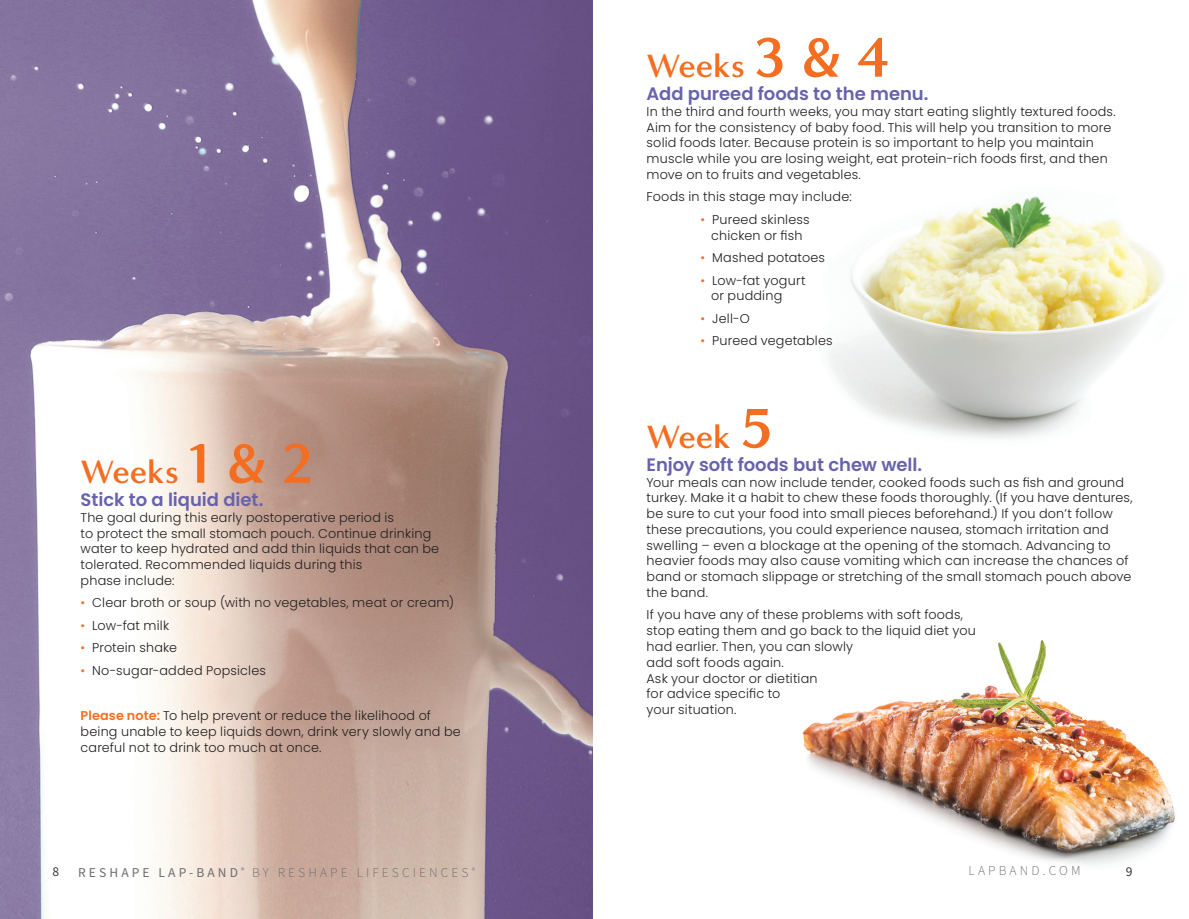
<style>
.page{position:relative;width:1189px;height:919px;background:#fff}
.page>*{position:absolute;margin:0;border:0;box-sizing:border-box;transform-origin:0 0}
.t1{font:700 33px "Minerva Modern";color:#f36e21}
.t2{font:600 18px "Poppins";letter-spacing:-.005em;color:#6862ac}
.t3{font:300 13.5px "Source Sans Pro";letter-spacing:.23em;color:#6e6d71}
.t4{font:13.5px "Source Sans Pro";color:#373835}
.Paragraph_Style_body{font:300 12.75px/15.8px "Poppins";letter-spacing:.015em;color:#231f20}
.s1{font-size:57px}
.s2{color:#f36e21}
.s3{font-weight:600;color:#f36e21}
.s4{font-weight:400}
</style>
<div class="page">
<img style="left:802px;top:640px;width:373px;height:225px">
<img style="left:828px;top:196px;width:335px;height:243px">
<img style="left:0;top:0;width:593px;height:918px">
<p class="t1" style="left:81px;top:451px;width:235px">Weeks <span class="s1">1 &amp; 2</span></p>
<p class="t2" style="left:81px;top:489px;width:184px">Stick to a liquid diet.</p>
<p class="Paragraph_Style_body" style="left:81px;top:509px;width:360px">The goal during this early postoperative period is<br>to protect the small stomach pouch. Continue drinking water to keep hydrated and add thin liquids that can be tolerated. Recommended liquids during this<br>phase include:</p>
<p class="Paragraph_Style_body" style="left:81px;top:595px;width:375px"><span class="s2">•</span> Clear broth or soup (with no vegetables, meat or cream)</p>
<p class="Paragraph_Style_body" style="left:81px;top:617px;width:90px"><span class="s2">•</span> Low-fat milk</p>
<p class="Paragraph_Style_body" style="left:81px;top:640px;width:98px"><span class="s2">•</span> Protein shake</p>
<p class="Paragraph_Style_body" style="left:81px;top:662px;width:187px"><span class="s2">•</span> No-sugar-added Popsicles</p>
<p class="Paragraph_Style_body" style="left:81px;top:707px;width:382px"><span class="s3">Please note:</span> To help prevent or reduce the likelihood of being unable to keep liquids down, drink very slowly and be careful not to drink too much at once.</p>
<p class="t4" style="left:53px;top:862px;width:8px">8</p>
<p class="t3" style="left:78px;top:863px;width:398px"><span class="s4">RESHAPE LAP-BAND</span> <sup>®</sup> BY RESHAPE LIFESCIENCES <sup>®</sup></p>
<p class="t1" style="left:647px;top:46px;width:244px">Weeks <span class="s1">3 &amp; 4</span></p>
<p class="t2" style="left:647px;top:83px;width:283px">Add pureed foods to the menu.</p>
<p class="Paragraph_Style_body" style="left:647px;top:103px;width:471px">In the third and fourth weeks, you may start eating slightly textured foods.<br>Aim for the consistency of baby food. This will help you transition to more solid foods later. Because protein is so important to help you maintain muscle while you are losing weight, eat protein-rich foods first, and then move on to fruits and vegetables.</p>
<p class="Paragraph_Style_body" style="left:647px;top:189px;width:207px">Foods in this stage may include:</p>
<p class="Paragraph_Style_body" style="left:701px;top:211px;width:111px;text-align:center"><span class="s2">•</span> Pureed skinless chicken or fish</p>
<p class="Paragraph_Style_body" style="left:701px;top:250px;width:126px"><span class="s2">•</span> Mashed potatoes</p>
<p class="Paragraph_Style_body" style="left:711px;top:272px;width:96px;text-indent:-10px"><span class="s2">•</span> Low-fat yogurt or pudding</p>
<p class="Paragraph_Style_body" style="left:701px;top:310px;width:51px"><span class="s2">•</span> Jell-O</p>
<p class="Paragraph_Style_body" style="left:701px;top:333px;width:133px"><span class="s2">•</span> Pureed vegetables</p>
<p class="t1" style="left:647px;top:416px;width:127px">Week <span class="s1">5</span></p>
<p class="t2" style="left:647px;top:454px;width:277px">Enjoy soft foods but chew well.</p>
<p class="Paragraph_Style_body" style="left:647px;top:474px;width:487px">Your meals can now include tender, cooked foods such as fish and ground turkey. Make it a habit to chew these foods thoroughly. (If you have dentures, be sure to cut your food into small pieces beforehand.) If you don’t follow these precautions, you could experience nausea, stomach irritation and swelling – even a blockage at the opening of the stomach. Advancing to heavier foods may also cause vomiting which can increase the chances of band or stomach slippage or stretching of the small stomach pouch above the band.</p>
<p class="Paragraph_Style_body" style="left:647px;top:607px;width:331px">If you have any of these problems with soft foods, stop eating them and go back to the liquid diet you had earlier. Then, you can slowly<br>add soft foods again.<br>Ask your doctor or dietitian<br>for advice specific to<br>your situation.</p>
<p class="t3" style="left:968px;top:861px;width:114px">LAPBAND.COM</p>
<p class="t4" style="left:1126px;top:862px;width:8px">9</p>
</div>
